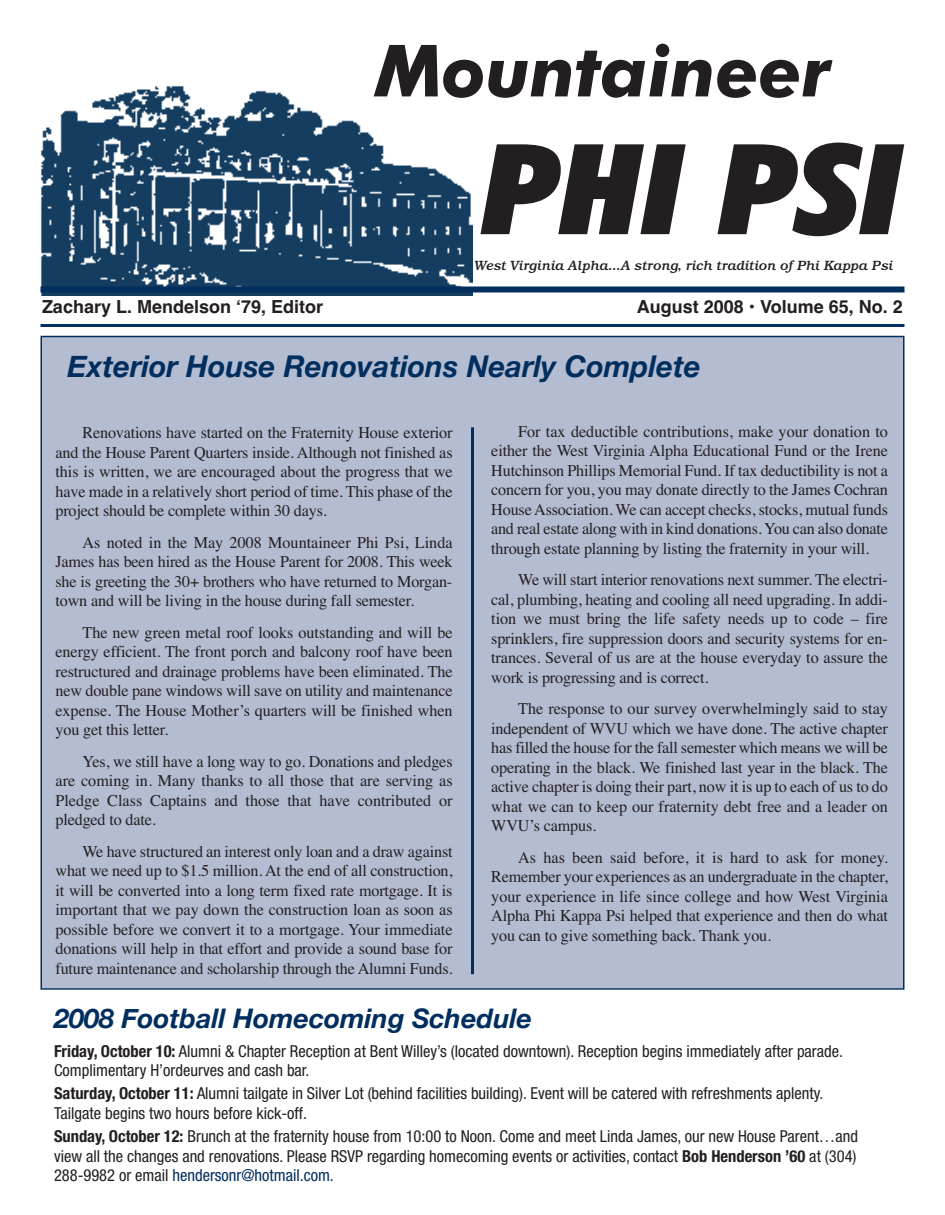
<style>
.page{position:relative;width:945px;height:1215px;background:#fff}
.page>*{position:absolute;margin:0;border:0;box-sizing:border-box;transform-origin:0 0}
.t1{font:italic 900 condensed 126px "Futura BT";color:#231f20;scale:1.15 1}
.t2{font:italic 700 72px "Futura BT";color:#231f20}
.t3{font:italic 700 30px "Helvetica Neue";color:#002e5e}
.t4{font:italic 700 27px "Helvetica Neue";color:#002e5e}
.t5{font:700 18px "Helvetica";color:#231f20}
.t6{font:16.5px/19.5px "Times";letter-spacing:-.01em;color:#231f20;text-align:justify}
.t7{font:condensed 16.5px/19.8px "Helvetica Neue";color:#231f20}
.t8{font:italic 500 13.5px "Bookman";color:#231f20}
.s1{font-weight:700}
.s2{color:#002e5e}
</style>
<div class="page">
<div style="left:42px;top:337px;width:861px;height:651px;background:#b4bcd1"></div>
<img style="left:40px;top:86px;width:432px;height:209px">
<hr style="left:40px;top:324px;width:864px;height:3px;background:#002e5e">
<div style="left:40px;top:286px;width:864px;height:6px;background:#002e5e"></div>
<hr style="left:471px;top:427px;width:3px;height:547px;background:#002e5e">
<h2 class="t2" style="left:375px;top:42px;width:458px">Mountaineer</h2>
<h1 class="t1" style="left:483px;top:136px;width:367px">PHI PSI</h1>
<p class="t8" style="left:474px;top:261px;width:420px">West Virginia Alpha...A strong, rich tradition of Phi Kappa Psi</p>
<p class="t5" style="left:42px;top:296px;width:283px">Zachary L. Mendelson ‘79, Editor</p>
<p class="t5" style="left:637px;top:296px;width:268px">August 2008 • Volume 65, No. 2</p>
<h3 class="t3" style="left:68px;top:348px;width:635px">Exterior House Renovations Nearly Complete</h3>
<p class="t6" style="left:56px;top:423px;width:399px;text-indent:27px">Renovations have started on the Fraternity House exterior and the House Parent Quarters inside. Although not finished as this is written, we are encouraged about the progress that we have made in a relatively short period of time. This phase of the project should be complete within 30 days.</p>
<p class="t6" style="left:56px;top:532px;width:399px;text-indent:27px">As noted in the May 2008 Mountaineer Phi Psi, Linda James has been hired as the House Parent for 2008. This week she is greeting the 30+ brothers who have returned to Morgan&shy;town and will be living in the house during fall semester.</p>
<p class="t6" style="left:56px;top:622px;width:399px;text-indent:27px">The new green metal roof looks outstanding and will be energy efficient. The front porch and balcony roof have been restructured and drainage problems have been eliminated. The new double pane windows will save on utility and maintenance expense. The House Mother’s quarters will be finished when you get this letter.</p>
<p class="t6" style="left:56px;top:751px;width:399px;text-indent:27px">Yes, we still have a long way to go. Donations and pledges are coming in. Many thanks to all those that are serving as Pledge Class Captains and those that have contributed or pledged to date.</p>
<p class="t6" style="left:55px;top:841px;width:399px;text-indent:27px">We have structured an interest only loan and a draw against what we need up to $1.5 million. At the end of all construction, it will be converted into a long term fixed rate mortgage. It is important that we pay down the construction loan as soon as possible before we convert it to a mortgage. Your immediate donations will help in that effort and provide a sound base for future maintenance and scholarship through the Alumni Funds.</p>
<p class="t6" style="left:491px;top:421px;width:398px;text-indent:27px">For tax deductible contributions, make your donation to either the West Virginia Alpha Educational Fund or the Irene Hutchinson Phillips Memorial Fund. If tax deductibility is not a concern for you, you may donate directly to the James Cochran HouseAssociation. We can accept checks, stocks, mutual funds and real estate along with in kind donations. You can also donate through estate planning by listing the fraternity in your will.</p>
<p class="t6" style="left:491px;top:570px;width:398px;text-indent:27px">We will start interior renovations next summer. The electri&shy;cal, plumbing, heating and cooling all need upgrading. In addi&shy;tion we must bring the life safety needs up to code – fire sprinklers, fire suppression doors and security systems for en&shy;trances. Several of us are at the house everyday to assure the work is progressing and is correct.</p>
<p class="t6" style="left:491px;top:699px;width:398px;text-indent:27px">The response to our survey overwhelmingly said to stay independent of WVU which we have done. The active chapter has filled the house for the fall semester which means we will be operating in the black. We finished last year in the black. The active chapter is doing their part, now it is up to each of us to do what we can to keep our fraternity debt free and a leader on WVU’s campus.</p>
<p class="t6" style="left:491px;top:847px;width:398px;text-indent:27px">As has been said before, it is hard to ask for money.<br>Remember your experiences as an undergraduate in the chapter, your experience in life since college and how West Virginia Alpha Phi Kappa Psi helped that experience and then do what you can to give something back. Thank you.</p>
<h3 class="t4" style="left:54px;top:1002px;width:480px">2008 Football Homecoming Schedule</h3>
<p class="t7" style="left:54px;top:1042px;width:791px"><span class="s1">Friday, October 10:</span> Alumni &amp; Chapter Reception at Bent Willey’s (located downtown). Reception begins immediately after parade.<br>Complimentary H’ordeurves and cash bar.</p>
<p class="t7" style="left:54px;top:1085px;width:771px"><span class="s1">Saturday, October 11:</span> Alumni tailgate in Silver Lot (behind facilities building). Event will be catered with refreshments aplenty.<br>Tailgate begins two hours before kick-off.</p>
<p class="t7" style="left:54px;top:1128px;width:806px;text-align:justify"><span class="s1">Sunday, October 12:</span> Brunch at the fraternity house from 10:00 to Noon. Come and meet Linda James, our new House Parent…and view all the changes and renovations. Please RSVP regarding homecoming events or activities, contact <span class="s1">Bob Henderson ’60</span> at (304)<br>288-9982 or email <span class="s2">hendersonr@hotmail.com.</span></p>
</div>
